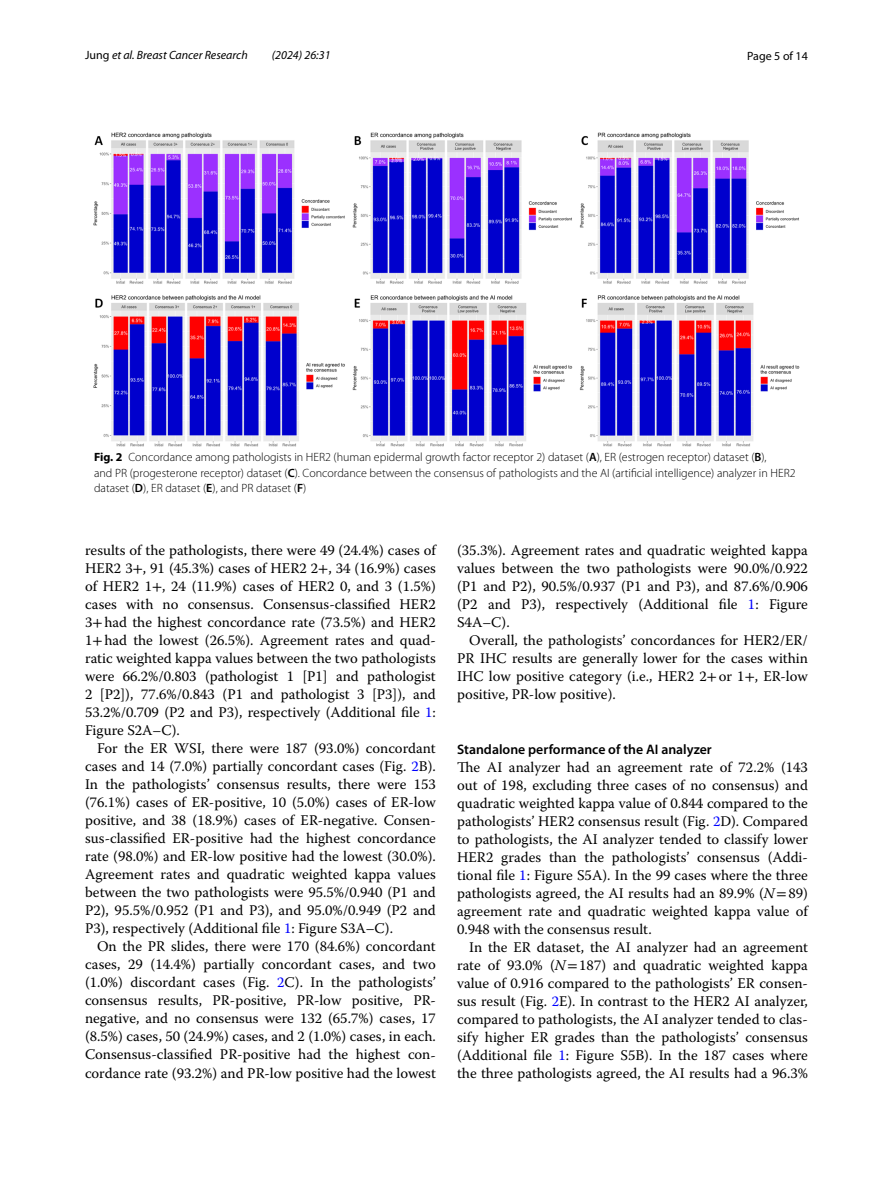
<style>
.page{position:relative;width:893px;height:1187px;background:#fff}
.page>*{position:absolute;margin:0;border:0;box-sizing:border-box;transform-origin:0 0}
.t1{font:14.7px/18px "Warnock Pro";color:#000;text-align:justify}
.t2{font:600 13.8px "Myriad Pro";color:#000}
.t3{font:300 12px/15px "Myriad Pro";color:#000}
.t4{font:italic 12px "Myriad Pro";color:#000}
.t5{font:12px "Myriad Pro";color:#000}
.s1{font-style:normal}
.s2{font-weight:700}
.s3{font-weight:600}
.s4{font-family:"STIX"}
.s5{color:#00f}
.s6{font-style:italic}
</style>
<div class="page">
<img style="left:94px;top:133px;width:705px;height:313px">
<p class="t4" style="left:85px;top:48px;width:164px"><span class="s1">Jung</span> et al. Breast Cancer Research</p>
<p class="t4" style="left:272px;top:48px;width:60px">(2024) 26:31</p>
<p class="t5" style="left:747px;top:48px;width:62px">Page 5 of 14</p>
<p class="t3" style="left:94px;top:450px;width:703px"><span class="s2">Fig. 2</span> Concordance among pathologists in HER2 (human epidermal growth factor receptor 2) dataset (<span class="s3">A</span>), ER (estrogen receptor) dataset (<span class="s3">B</span>),<br>and PR (progesterone receptor) dataset (<span class="s3">C</span>). Concordance between the consensus of pathologists and the AI (artificial intelligence) analyzer in HER2 dataset (<span class="s3">D</span>), ER dataset (<span class="s3">E</span>), and PR dataset (<span class="s3">F</span>)</p>
<p class="t1" style="left:85px;top:541px;width:352px">results of the pathologists, there were 49 (24.4%) cases of HER2 3<span class="s4">+</span>, 91 (45.3%) cases of HER2 2<span class="s4">+</span>, 34 (16.9%) cases of HER2 1<span class="s4">+</span>, 24 (11.9%) cases of HER2 0, and 3 (1.5%) cases with no consensus. Consensus-classified HER2<br>3<span class="s4">+</span>had the highest concordance rate (73.5%) and HER2<br>1<span class="s4">+</span>had the lowest (26.5%). Agreement rates and quad&shy;ratic weighted kappa values between the two pathologists were 66.2%/0.803 (pathologist 1 [P1] and pathologist 2 [P2]), 77.6%/0.843 (P1 and pathologist 3 [P3]), and 53.2%/0.709 (P2 and P3), respectively (Additional file <span class="s5">1</span>:<br>Figure S2A–C).</p>
<p class="t1" style="left:85px;top:739px;width:352px;text-indent:12px">For the ER WSI, there were 187 (93.0%) concordant cases and 14 (7.0%) partially concordant cases (Fig. <span class="s5">2</span>B).<br>In the pathologists’ consensus results, there were 153 (76.1%) cases of ER-positive, 10 (5.0%) cases of ER-low positive, and 38 (18.9%) cases of ER-negative. Consen&shy;sus-classified ER-positive had the highest concordance rate (98.0%) and ER-low positive had the lowest (30.0%).<br>Agreement rates and quadratic weighted kappa values between the two pathologists were 95.5%/0.940 (P1 and P2), 95.5%/0.952 (P1 and P3), and 95.0%/0.949 (P2 and P3), respectively (Additional file <span class="s5">1</span>: Figure S3A–C).</p>
<p class="t1" style="left:85px;top:937px;width:352px;text-indent:12px">On the PR slides, there were 170 (84.6%) concordant cases, 29 (14.4%) partially concordant cases, and two (1.0%) discordant cases (Fig. <span class="s5">2</span>C). In the pathologists’ consensus results, PR-positive, PR-low positive, PR&shy;negative, and no consensus were 132 (65.7%) cases, 17 (8.5%) cases, 50 (24.9%) cases, and 2 (1.0%) cases, in each.<br>Consensus-classified PR-positive had the highest con&shy;cordance rate (93.2%) and PR-low positive had the lowest</p>
<p class="t1" style="left:457px;top:541px;width:352px">(35.3%). Agreement rates and quadratic weighted kappa values between the two pathologists were 90.0%/0.922 (P1 and P2), 90.5%/0.937 (P1 and P3), and 87.6%/0.906 (P2 and P3), respectively (Additional file <span class="s5">1</span>: Figure S4A–C).</p>
<p class="t1" style="left:457px;top:631px;width:352px;text-indent:12px">Overall, the pathologists’ concordances for HER2/ER/ PR IHC results are generally lower for the cases within IHC low positive category (i.e., HER2 2<span class="s4">+</span>or 1<span class="s4">+</span>, ER-low positive, PR-low positive).</p>
<p class="t2" style="left:457px;top:740px;width:256px">Standalone performance of the AI analyzer</p>
<p class="t1" style="left:457px;top:758px;width:352px">The AI analyzer had an agreement rate of 72.2% (143 out of 198, excluding three cases of no consensus) and quadratic weighted kappa value of 0.844 compared to the pathologists’ HER2 consensus result (Fig. <span class="s5">2</span>D). Compared to pathologists, the AI analyzer tended to classify lower HER2 grades than the pathologists’ consensus (Addi&shy;tional file <span class="s5">1</span>: Figure S5A). In the 99 cases where the three pathologists agreed, the AI results had an 89.9% (<span class="s6">N</span><span class="s4">=</span>89) agreement rate and quadratic weighted kappa value of 0.948 with the consensus result.</p>
<p class="t1" style="left:457px;top:938px;width:352px;text-indent:12px">In the ER dataset, the AI analyzer had an agreement rate of 93.0% (<span class="s6">N</span><span class="s4">=</span>187) and quadratic weighted kappa value of 0.916 compared to the pathologists’ ER consen&shy;sus result (Fig. <span class="s5">2</span>E). In contrast to the HER2 AI analyzer, compared to pathologists, the AI analyzer tended to clas&shy;sify higher ER grades than the pathologists’ consensus (Additional file <span class="s5">1</span>: Figure S5B). In the 187 cases where the three pathologists agreed, the AI results had a 96.3%</p>
</div>
